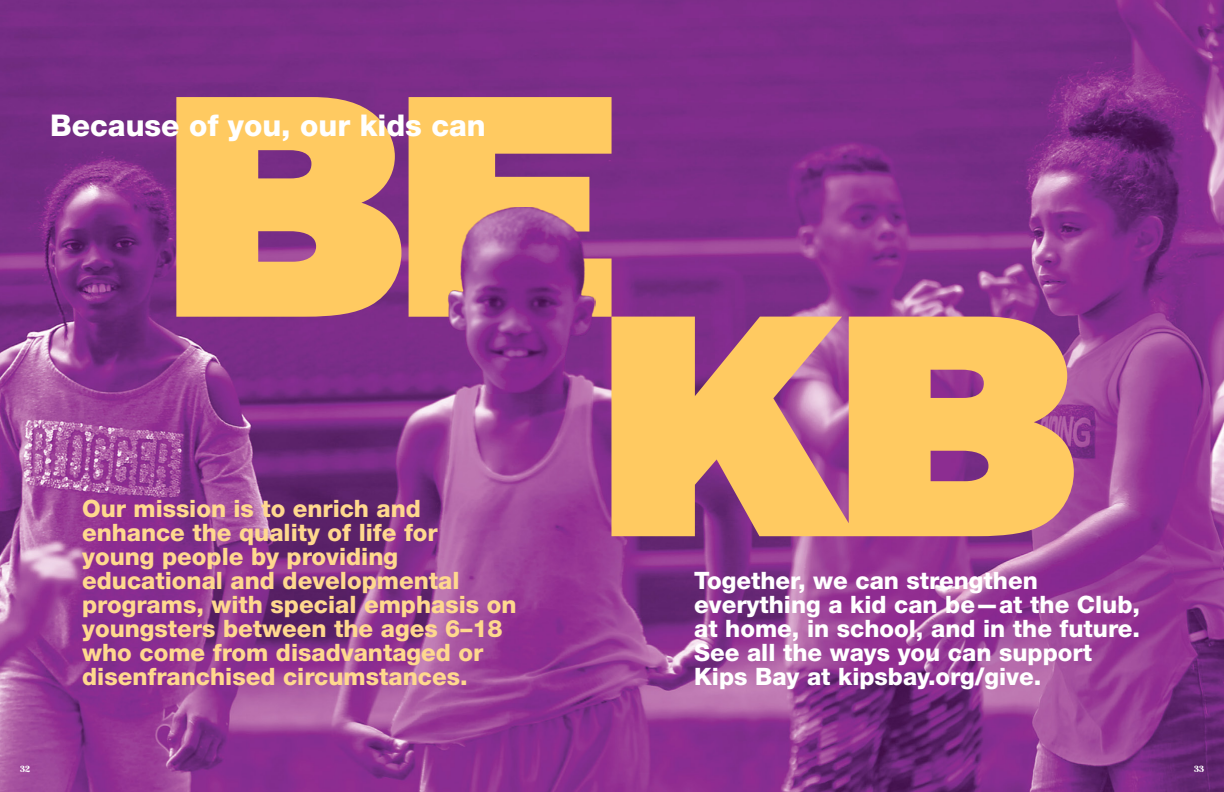
<style>
.page{position:relative;width:1224px;height:792px;background:#fff}
.page>*{position:absolute;margin:0;border:0;box-sizing:border-box;transform-origin:0 0}
.t1{font:800 30px "Helvetica Neue";color:#fff}
.t2{font:800 24px/24px "Helvetica Neue";color:#ffd88e}
.t3{font:800 24px/24px "Helvetica Neue";color:#fff}
.t4{font:9px "Simplify";color:#fff}
</style>
<div class="page">
<img style="left:0;top:0;width:1224px;height:792px">
<svg style="left:176px;top:97px;width:225px;height:220px;background:#edb566"></svg>
<svg style="left:409px;top:97px;width:203px;height:220px;background:#ebb366"></svg>
<svg style="left:612px;top:317px;width:462px;height:219px;background:#eaaf6b"></svg>
<img style="left:447px;top:207px;width:148px;height:186px">
<p class="t1" style="left:50px;top:108px;width:437px">Because of you, our kids can</p>
<p class="t2" style="left:82px;top:496px;width:436px">Our mission is to enrich and enhance the quality of life for<br>young people by providing educational and developmental programs, with special emphasis on youngsters between the ages 6–18 who come from disadvantaged or disenfranchised circumstances.</p>
<p class="t3" style="left:694px;top:568px;width:447px">Together, we can strengthen everything a kid can be—at the Club, at home, in school, and in the future.<br>See all the ways you can support<br>Kips Bay at kipsbay.org/give.</p>
<p class="t4" style="left:20px;top:763px;width:11px">32</p>
<p class="t4" style="left:1194px;top:763px;width:11px">33</p>
</div>
